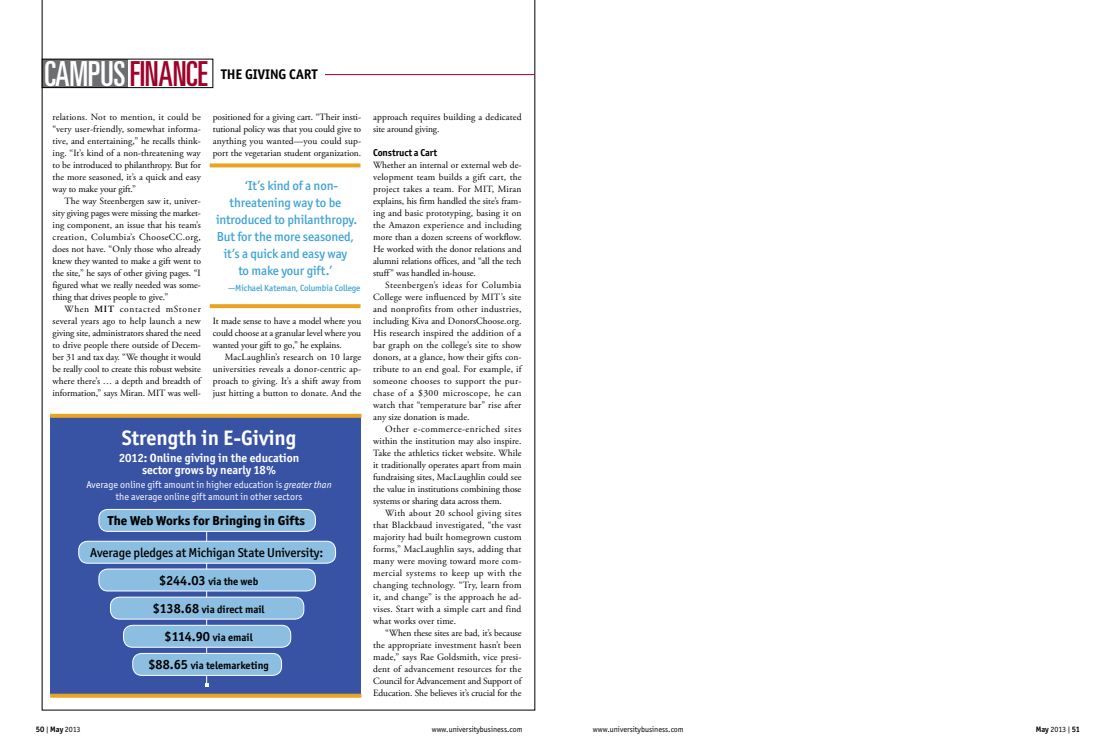
<style>
.page{position:relative;width:1116px;height:756px;background:#fff}
.page>*{position:absolute;margin:0;border:0;box-sizing:border-box;transform-origin:0 0}
.t1{font:ultra-condensed 34.5px "Univers LT Std";letter-spacing:-.01em;color:#9e032a;scale:.94 1}
.t2{font:700 21px "Officina Sans ITC Std";color:#fff}
.t3{font:700 14px "Officina Sans ITC Std";color:#000}
.t4{font:500 13px "Officina Sans ITC Std";letter-spacing:-.01em;color:#3ea3d3}
.t5{font:500 13px "Officina Sans ITC Std";letter-spacing:-.01em;color:#000}
.t6{font:800 13px "Officina Sans ITC Std";color:#000}
.t7{font:700 12px/12px "Officina Sans ITC Std";color:#fff;text-align:center}
.t8{font:700 10.7px "Officina Sans ITC Std";color:#000}
.t9{font:10px/12px "Officina Sans ITC Std";color:#fff;text-align:center}
.t10{font:700 10px "Officina Sans ITC Std";letter-spacing:-.01em;color:#000}
.t11{font:9.5px/12px "Adobe Garamond Pro";letter-spacing:-.005em;color:#000;text-align:justify}
.t12{font:9.5px/12px "Adobe Garamond Pro";letter-spacing:.015em;color:#000}
.t13{font:500 9px "Officina Sans ITC Std";letter-spacing:-.01em;color:#3ea3d3}
.t14{font:8px "Officina Sans ITC Std";color:#000}
.t15{font:700 8px "Officina Sans ITC Std";letter-spacing:-.005em;color:#000}
.s1{color:#fff}
.s2{font-weight:600}
.s3{font-style:italic}
.s4{font-size:13.3px}
.s5{font-weight:400}
</style>
<div class="page">
<svg style="left:42px;top:0;width:493px;height:710px"></svg>
<div style="left:42px;top:59px;width:86px;height:29px;background:#6d6e71"></div>
<div style="left:42px;top:59px;width:171px;height:29px;border:1px solid #000"></div>
<hr style="left:216px;top:74px;width:319px;height:1px;background:#9e032a">
<div style="left:50px;top:416px;width:311px;height:278px;background:#3953a4"></div>
<hr style="left:206px;top:516px;width:1px;height:169px;background:#fff">
<svg style="left:205px;top:683px;width:4px;height:4px"></svg>
<div style="left:99px;top:569px;width:216px;height:22px;background:#8bbee0;border-radius:9px"></div>
<div style="left:98px;top:569px;width:218px;height:22px;border:1px solid #fff;border-radius:9px"></div>
<div style="left:110px;top:597px;width:194px;height:22px;background:#8bbee0;border-radius:9px"></div>
<div style="left:110px;top:597px;width:194px;height:23px;border:1px solid #fff;border-radius:9px"></div>
<div style="left:124px;top:625px;width:167px;height:22px;background:#8bbee0;border-radius:9px"></div>
<div style="left:123px;top:625px;width:168px;height:23px;border:1px solid #fff;border-radius:9px"></div>
<div style="left:133px;top:653px;width:149px;height:22px;background:#8bbee0;border-radius:9px"></div>
<div style="left:132px;top:653px;width:150px;height:23px;border:1px solid #fff;border-radius:9px"></div>
<div style="left:99px;top:509px;width:216px;height:22px;background:#8bbee0;border-radius:9px"></div>
<div style="left:98px;top:509px;width:218px;height:23px;border:1px solid #fff;border-radius:9px"></div>
<div style="left:79px;top:541px;width:257px;height:22px;background:#8bbee0;border-radius:9px"></div>
<div style="left:78px;top:541px;width:258px;height:23px;border:1px solid #fff;border-radius:9px"></div>
<svg style="left:50px;top:414px;width:311px;height:4px"></svg>
<svg style="left:50px;top:694px;width:311px;height:4px"></svg>
<svg style="left:210px;top:163px;width:150px;height:4px"></svg>
<svg style="left:210px;top:304px;width:150px;height:4px"></svg>
<div style="left:214px;top:69px;width:111px;height:17px;background:#fff"></div>
<h1 class="t1" style="left:44px;top:54px;width:175px"><span class="s1">CAMPUS</span>FINANCE</h1>
<h3 class="t3" style="left:221px;top:66px;width:98px">THE GIVING CART</h3>
<p class="t11" style="left:53px;top:111px;width:150px">relations. Not to mention, it could be “very user-friendly, somewhat informa&shy;tive, and entertaining,” he recalls think&shy;ing. “It’s kind of a non-threatening way to be introduced to philanthropy. But for the more seasoned, it’s a quick and easy way to make your gift.”</p>
<p class="t11" style="left:53px;top:195px;width:150px;text-indent:12px">The way Steenbergen saw it, univer&shy;sity giving pages were missing the market&shy;ing component, an issue that his team’s creation, Columbia’s ChooseCC.org, does not have. “Only those who already knew they wanted to make a gift went to the site,” he says of other giving pages. “I figured what we really needed was some&shy;thing that drives people to give.”</p>
<p class="t11" style="left:53px;top:303px;width:150px;text-indent:12px">When <span class="s2">MIT</span> contacted mStoner several years ago to help launch a new giving site, administrators shared the need to drive people there outside of Decem&shy;ber 31 and tax day. “We thought it would be really cool to create this robust website where there’s … a depth and breadth of information,” says Miran. MIT was well-</p>
<p class="t11" style="left:213px;top:111px;width:150px">positioned for a giving cart. “Their insti&shy;tutional policy was that you could give to anything you wanted—you could sup&shy;port the vegetarian student organization.</p>
<h3 class="t4" style="left:245px;top:178px;width:95px">‘It’s kind of a non-</h3>
<h3 class="t4" style="left:230px;top:195px;width:113px">threatening way to be</h3>
<h3 class="t4" style="left:216px;top:212px;width:143px">introduced to philanthropy.</h3>
<h3 class="t4" style="left:217px;top:229px;width:139px">But for the more seasoned,</h3>
<h3 class="t4" style="left:224px;top:246px;width:125px">it’s a quick and easy way</h3>
<h3 class="t4" style="left:238px;top:263px;width:96px">to make your gift.’</h3>
<p class="t13" style="left:228px;top:283px;width:134px">—Michael Kateman, Columbia College</p>
<p class="t11" style="left:213px;top:315px;width:150px">It made sense to have a model where you could choose at a granular level where you wanted your gift to go,” he explains.</p>
<p class="t11" style="left:213px;top:351px;width:150px;text-indent:12px">MacLaughlin’s research on 10 large universities reveals a donor-centric ap&shy;proach to giving. It’s a shift away from just hitting a button to donate. And the</p>
<h2 class="t2" style="left:122px;top:425px;width:176px">Strength in E-Giving</h2>
<p class="t7" style="left:119px;top:452px;width:182px">2012: Online giving in the education sector grows by nearly 18%</p>
<p class="t9" style="left:86px;top:479px;width:247px">Average online gift amount in higher education is <span class="s3">greater than </span>the average online gift amount in other sectors</p>
<h3 class="t6" style="left:108px;top:512px;width:199px">The Web Works for Bringing in Gifts</h3>
<h3 class="t5" style="left:90px;top:545px;width:234px">Average pledges at Michigan State University:</h3>
<p class="t8" style="left:159px;top:575px;width:101px"><span class="s4">$244.03</span> via the web</p>
<p class="t8" style="left:153px;top:603px;width:113px"><span class="s4">$138.68</span> via direct mail</p>
<p class="t8" style="left:165px;top:631px;width:90px"><span class="s4">$114.90</span> via email</p>
<p class="t8" style="left:148px;top:659px;width:122px"><span class="s4">$88.65</span> via telemarketing</p>
<p class="t12" style="left:373px;top:111px;width:150px">approach requires building a dedicated site around giving.</p>
<p class="t10" style="left:373px;top:146px;width:66px">Construct a Cart</p>
<p class="t11" style="left:373px;top:159px;width:150px">Whether an internal or external web de&shy;velopment team builds a gift cart, the project takes a team. For MIT, Miran explains, his firm handled the site’s fram&shy;ing and basic prototyping, basing it on the Amazon experience and including more than a dozen screens of workflow.<br>He worked with the donor relations and alumni relations offices, and “all the tech stuff” was handled in-house.</p>
<p class="t11" style="left:373px;top:279px;width:150px;text-indent:12px">Steenbergen’s ideas for Columbia College were influenced by MIT’s site and nonprofits from other industries, including Kiva and DonorsChoose.org.<br>His research inspired the addition of a bar graph on the college’s site to show donors, at a glance, how their gifts con&shy;tribute to an end goal. For example, if someone chooses to support the pur&shy;chase of a $300 microscope, he can watch that “temperature bar” rise after any size donation is made.</p>
<p class="t11" style="left:373px;top:423px;width:150px;text-indent:12px">Other e-commerce-enriched sites within the institution may also inspire.<br>Take the athletics ticket website. While it traditionally operates apart from main fundraising sites, MacLaughlin could see the value in institutions combining those systems or sharing data across them.</p>
<p class="t11" style="left:373px;top:507px;width:150px;text-indent:12px">With about 20 school giving sites that Blackbaud investigated, “the vast majority had built homegrown custom forms,” MacLaughlin says, adding that many were moving toward more com&shy;mercial systems to keep up with the changing technology. “Try, learn from it, and change” is the approach he ad&shy;vises. Start with a simple cart and find what works over time.</p>
<p class="t11" style="left:373px;top:627px;width:150px;text-indent:12px">“When these sites are bad, it’s because the appropriate investment hasn’t been made,” says Rae Goldsmith, vice presi&shy;dent of advancement resources for the Council for Advancement and Support of Education. She believes it’s crucial for the</p>
<p class="t15" style="left:36px;top:724px;width:46px">50 <span class="s5">|</span> May <span class="s5">2013</span></p>
<p class="t14" style="left:432px;top:724px;width:92px">www.universitybusiness.com</p>
<p class="t14" style="left:593px;top:724px;width:92px">www.universitybusiness.com</p>
<p class="t15" style="left:1036px;top:724px;width:46px">May <span class="s5">2013 |</span> 51</p>
</div>
